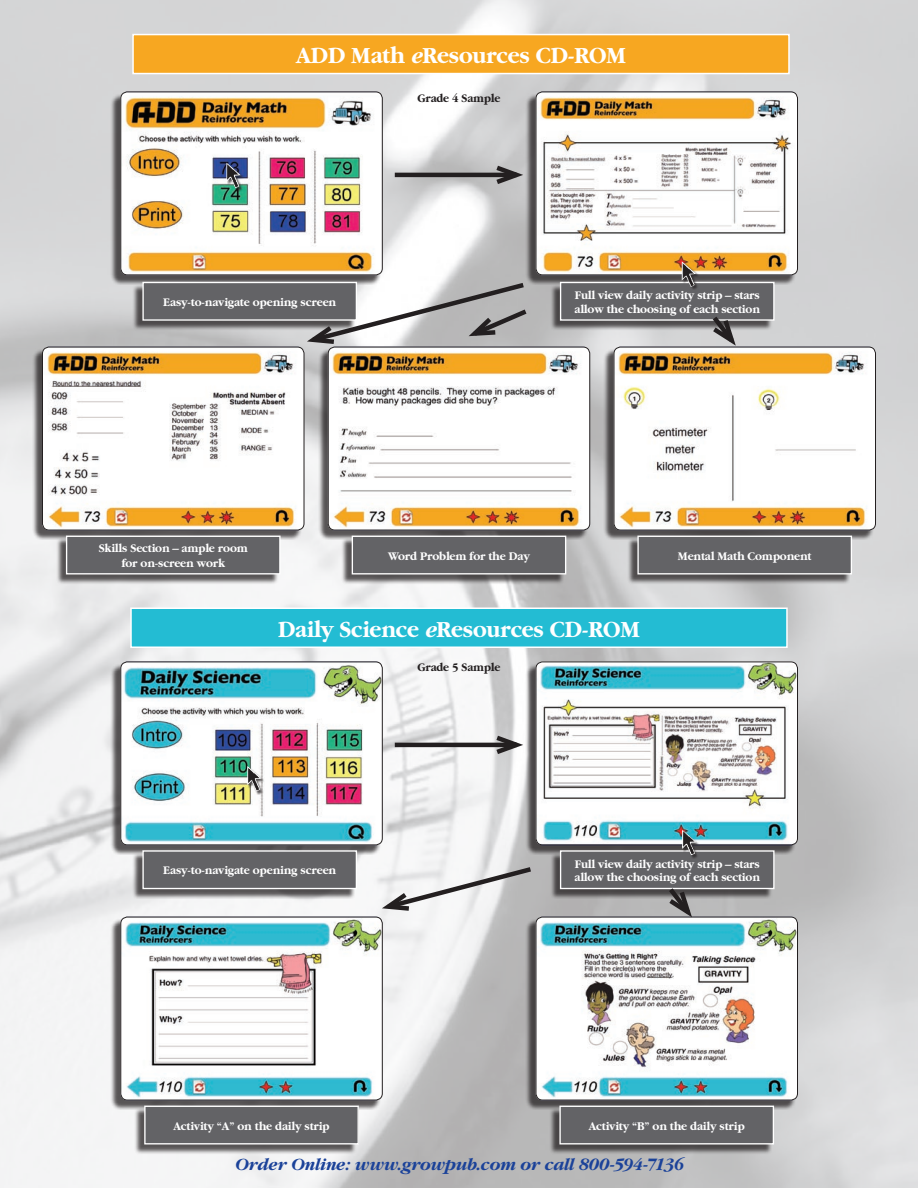
<style>
.page{position:relative;width:918px;height:1188px;background:#fff}
.page>*{position:absolute;margin:0;border:0;box-sizing:border-box;transform-origin:0 0}
.t1{font:700 24px "Garamond";letter-spacing:-.01em;color:#fff;scale:.95 1}
.t2{font:italic 700 18px "Garamond";letter-spacing:-.015em;color:#1b4299}
.t3{font:700 12.15px/13.5px "Garamond";letter-spacing:-.01em;color:#fff;scale:.95 1}
.t4{font:700 12px "Garamond";letter-spacing:-.01em;color:#231f20;scale:.95 1}
.s1{font-style:italic}
</style>
<div class="page">
<img style="left:0;top:0;width:918px;height:1188px">
<div style="left:110px;top:93px;width:271px;height:192px;background:#231f20;opacity:.75"></div>
<img style="left:120px;top:92px;width:262px;height:183px">
<div style="left:120px;top:91px;width:263px;height:184px;border:1px solid #231f20;border-radius:7px"></div>
<div style="left:110px;top:663px;width:271px;height:192px;background:#231f20;opacity:.75"></div>
<img style="left:120px;top:662px;width:262px;height:183px">
<div style="left:120px;top:661px;width:263px;height:184px;border:1px solid #231f20;border-radius:7px"></div>
<div style="left:32px;top:349px;width:271px;height:191px;background:#231f20;opacity:.75"></div>
<img style="left:42px;top:347px;width:262px;height:183px">
<div style="left:42px;top:347px;width:262px;height:183px;border:1px solid #231f20;border-radius:7px"></div>
<div style="left:110px;top:919px;width:271px;height:191px;background:#231f20;opacity:.75"></div>
<img style="left:120px;top:917px;width:262px;height:183px">
<div style="left:120px;top:917px;width:263px;height:183px;border:1px solid #231f20;border-radius:7px"></div>
<div style="left:526px;top:93px;width:270px;height:192px;background:#231f20;opacity:.75"></div>
<img style="left:536px;top:92px;width:262px;height:183px">
<div style="left:536px;top:91px;width:262px;height:184px;border:1px solid #231f20;border-radius:7px"></div>
<div style="left:526px;top:663px;width:270px;height:192px;background:#231f20;opacity:.75"></div>
<img style="left:536px;top:662px;width:262px;height:183px">
<div style="left:536px;top:661px;width:262px;height:184px;border:1px solid #231f20;border-radius:7px"></div>
<div style="left:604px;top:349px;width:270px;height:191px;background:#231f20;opacity:.75"></div>
<img style="left:614px;top:347px;width:262px;height:183px">
<div style="left:614px;top:347px;width:262px;height:183px;border:1px solid #231f20;border-radius:7px"></div>
<div style="left:526px;top:919px;width:270px;height:191px;background:#231f20;opacity:.75"></div>
<img style="left:536px;top:917px;width:262px;height:183px">
<div style="left:536px;top:917px;width:262px;height:183px;border:1px solid #231f20;border-radius:7px"></div>
<div style="left:318px;top:349px;width:270px;height:191px;background:#231f20;opacity:.75"></div>
<img style="left:328px;top:347px;width:262px;height:183px">
<div style="left:328px;top:347px;width:262px;height:183px;border:1px solid #231f20;border-radius:7px"></div>
<div style="left:133px;top:35px;width:656px;height:39px;background:#f7a721"></div>
<div style="left:132px;top:34px;width:658px;height:40px;border:2px solid #fff"></div>
<div style="left:131px;top:608px;width:656px;height:39px;background:#23bcd3"></div>
<div style="left:130px;top:608px;width:658px;height:40px;border:2px solid #fff"></div>
<div style="left:550px;top:284px;width:222px;height:47px;background:#231f20;opacity:.75"></div>
<div style="left:561px;top:282px;width:213px;height:38px;background:#636366"></div>
<div style="left:560px;top:282px;width:215px;height:39px;border:1px solid #fff"></div>
<div style="left:550px;top:852px;width:222px;height:47px;background:#231f20;opacity:.75"></div>
<div style="left:561px;top:851px;width:213px;height:38px;background:#636366"></div>
<div style="left:560px;top:850px;width:215px;height:39px;border:1px solid #fff"></div>
<div style="left:132px;top:284px;width:223px;height:47px;background:#231f20;opacity:.75"></div>
<div style="left:143px;top:282px;width:213px;height:38px;background:#636366"></div>
<div style="left:142px;top:282px;width:215px;height:39px;border:1px solid #fff"></div>
<div style="left:132px;top:852px;width:223px;height:47px;background:#231f20;opacity:.75"></div>
<div style="left:143px;top:851px;width:213px;height:38px;background:#636366"></div>
<div style="left:142px;top:850px;width:215px;height:39px;border:1px solid #fff"></div>
<div style="left:56px;top:538px;width:222px;height:47px;background:#231f20;opacity:.75"></div>
<div style="left:67px;top:536px;width:213px;height:38px;background:#636366"></div>
<div style="left:66px;top:536px;width:215px;height:38px;border:1px solid #fff"></div>
<div style="left:134px;top:1108px;width:223px;height:47px;background:#231f20;opacity:.75"></div>
<div style="left:145px;top:1106px;width:213px;height:38px;background:#636366"></div>
<div style="left:144px;top:1106px;width:215px;height:38px;border:1px solid #fff"></div>
<div style="left:342px;top:538px;width:222px;height:47px;background:#231f20;opacity:.75"></div>
<div style="left:352px;top:536px;width:214px;height:38px;background:#636366"></div>
<div style="left:352px;top:536px;width:214px;height:38px;border:1px solid #fff"></div>
<div style="left:627px;top:538px;width:223px;height:47px;background:#231f20;opacity:.75"></div>
<div style="left:638px;top:536px;width:213px;height:38px;background:#636366"></div>
<div style="left:637px;top:536px;width:215px;height:38px;border:1px solid #fff"></div>
<div style="left:549px;top:1108px;width:223px;height:47px;background:#231f20;opacity:.75"></div>
<div style="left:560px;top:1106px;width:213px;height:38px;background:#636366"></div>
<div style="left:559px;top:1106px;width:215px;height:38px;border:1px solid #fff"></div>
<div style="left:227px;top:163px;width:18px;height:28px;background:#231f20;opacity:.75"></div>
<img style="left:223px;top:160px;width:19px;height:28px">
<div style="left:248px;top:766px;width:18px;height:29px;background:#231f20;opacity:.75"></div>
<img style="left:244px;top:763px;width:19px;height:28px">
<div style="left:682px;top:262px;width:18px;height:28px;background:#231f20;opacity:.75"></div>
<img style="left:678px;top:259px;width:20px;height:28px">
<div style="left:683px;top:830px;width:17px;height:29px;background:#231f20;opacity:.75"></div>
<img style="left:679px;top:827px;width:19px;height:28px">
<hr style="left:395px;top:173px;width:122px;height:4px;background:#231f20">
<svg style="left:491px;top:162px;width:39px;height:26px"></svg>
<hr style="left:395px;top:743px;width:122px;height:4px;background:#231f20">
<svg style="left:491px;top:732px;width:39px;height:26px"></svg>
<svg style="left:376px;top:864px;width:160px;height:49px"></svg>
<svg style="left:301px;top:280px;width:231px;height:67px"></svg>
<svg style="left:708px;top:317px;width:32px;height:34px"></svg>
<svg style="left:664px;top:887px;width:32px;height:36px"></svg>
<h1 class="t1" style="left:296px;top:43px;width:349px">ADD Math <span class="s1">e</span>Resources CD-ROM</h1>
<p class="t3" style="left:163px;top:295px;width:183px">Easy-to-navigate opening screen</p>
<p class="t4" style="left:418px;top:92px;width:89px">Grade 4 Sample</p>
<p class="t3" style="left:574px;top:289px;width:197px">Full view daily activity strip – stars allow the choosing of each section</p>
<p class="t3" style="left:99px;top:541px;width:158px;line-height:14.9px;text-align:center">Skills Section – ample room for on-screen work</p>
<p class="t3" style="left:388px;top:549px;width:151px">Word Problem for the Day</p>
<p class="t3" style="left:678px;top:549px;width:142px">Mental Math Component</p>
<h1 class="t1" style="left:278px;top:616px;width:383px">Daily Science <span class="s1">e</span>Resources CD-ROM</h1>
<p class="t3" style="left:163px;top:864px;width:183px">Easy-to-navigate opening screen</p>
<p class="t4" style="left:418px;top:661px;width:89px">Grade 5 Sample</p>
<p class="t3" style="left:574px;top:857px;width:197px">Full view daily activity strip – stars allow the choosing of each section</p>
<p class="t3" style="left:173px;top:1119px;width:166px">Activity “A” on the daily strip</p>
<p class="t3" style="left:589px;top:1119px;width:166px">Activity “B” on the daily strip</p>
<h2 class="t2" style="left:235px;top:1155px;width:450px">Order Online: www.growpub.com or call 800-594-7136</h2>
</div>
